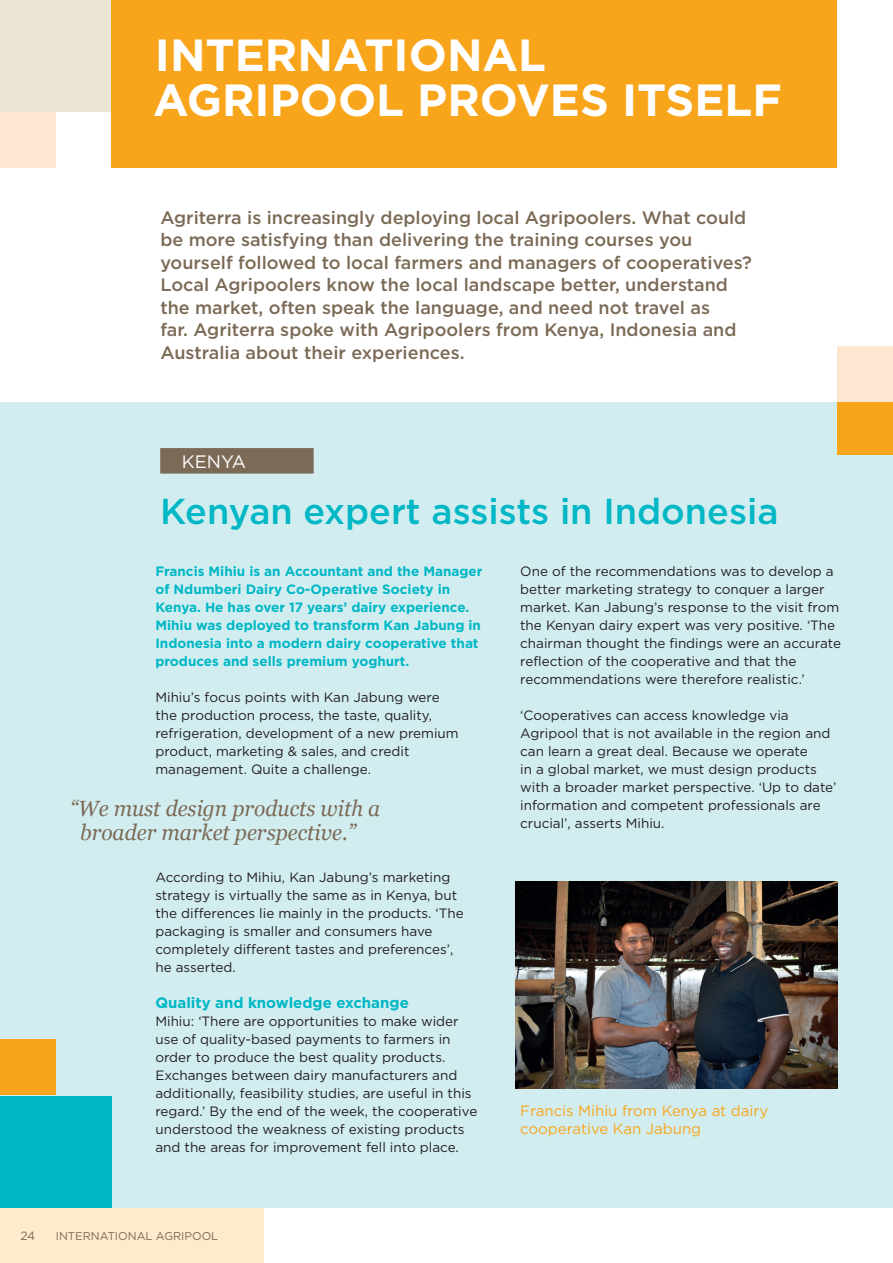
<style>
.page{position:relative;width:893px;height:1263px;background:#fff}
.page>*{position:absolute;margin:0;border:0;box-sizing:border-box;transform-origin:0 0}
.t1{font:700 45px/45px "Gotham";color:#fff}
.t2{font:500 36px "Gotham";color:#00b7c5}
.t3{font:italic 22.05px/24px "Georgia";color:#7b6a56;scale:.95 1}
.t4{font:500 18px/22.5px "Gotham";color:#7b6a56}
.t5{font:18px "Gotham";color:#fff}
.t6{font:15px/18px "Gotham";color:#f9a51b}
.t7{font:700 15px "Gotham";color:#00b7c5}
.t8{font:13.5px/18px "Gotham";color:#231f20}
.t9{font:700 13.5px/18px "Gotham";color:#00b7c5}
.t10{font:12px "Gotham";color:#7b6a56}
.t11{font:11.25px "Gotham";color:#7b6a56}
</style>
<div class="page">
<div style="left:0;top:1207px;width:264px;height:56px;background:#feeacc"></div>
<div style="left:0;top:402px;width:893px;height:805px;background:#d2edf0"></div>
<div style="left:0;top:112px;width:56px;height:55px;background:#fee6d1"></div>
<div style="left:0;top:1095px;width:112px;height:112px;background:#00b7c5"></div>
<div style="left:0;top:0;width:113px;height:112px;background:#ece6d7"></div>
<div style="left:112px;top:0;width:725px;height:167px;background:#f9a51b"></div>
<div style="left:837px;top:402px;width:56px;height:53px;background:#f9a51b"></div>
<div style="left:0;top:1039px;width:55px;height:56px;background:#f9a51b"></div>
<div style="left:837px;top:346px;width:56px;height:56px;background:#fee6d1"></div>
<img style="left:516px;top:881px;width:321px;height:207px">
<div style="left:160px;top:448px;width:154px;height:26px;background:#7b6a56"></div>
<h1 class="t1" style="left:153px;top:32px;width:630px">INTERNATIONAL<br>AGRIPOOL PROVES ITSELF</h1>
<p class="t4" style="left:160px;top:206px;width:593px">Agriterra is increasingly deploying local Agripoolers. What could be more satisfying than delivering the training courses you yourself followed to local farmers and managers of cooperatives?<br>Local Agripoolers know the local landscape better, understand the market, often speak the language, and need not travel as<br>far. Agriterra spoke with Agripoolers from Kenya, Indonesia and Australia about their experiences.</p>
<h3 class="t5" style="left:182px;top:452px;width:66px">KENYA</h3>
<h2 class="t2" style="left:160px;top:488px;width:620px">Kenyan expert assists in Indonesia</h2>
<p class="t8" style="left:520px;top:562px;width:322px">One of the recommendations was to develop a better marketing strategy to conquer a larger market. Kan Jabung’s response to the visit from the Kenyan dairy expert was very positive. ‘The chairman thought the findings were an accurate reflection of the cooperative and that the recommendations were therefore realistic.’</p>
<p class="t8" style="left:520px;top:706px;width:318px">‘Cooperatives can access knowledge via Agripool that is not available in the region and can learn a great deal. Because we operate<br>in a global market, we must design products with a broader market perspective. ‘Up to date’ information and competent professionals are crucial’, asserts Mihiu.</p>
<p class="t9" style="left:155px;top:562px;width:329px">Francis Mihiu is an Accountant and the Manager of Ndumberi Dairy Co-Operative Society in Kenya. He has over 17 years’ dairy experience.<br>Mihiu was deployed to transform Kan Jabung in Indonesia into a modern dairy cooperative that produces and sells premium yoghurt.</p>
<p class="t8" style="left:155px;top:688px;width:305px">Mihiu’s focus points with Kan Jabung were the production process, the taste, quality, refrigeration, development of a new premium product, marketing &amp; sales, and credit management. Quite a challenge.</p>
<h3 class="t3" style="left:80px;top:796px;width:318px;text-indent:-10px">“We must design products with a broader market perspective.”</h3>
<p class="t8" style="left:155px;top:868px;width:310px">According to Mihiu, Kan Jabung’s marketing strategy is virtually the same as in Kenya, but the differences lie mainly in the products. ‘The packaging is smaller and consumers have completely different tastes and preferences’, he asserted.</p>
<p class="t7" style="left:155px;top:993px;width:255px">Quality and knowledge exchange</p>
<p class="t8" style="left:155px;top:1012px;width:323px">Mihiu: ‘There are opportunities to make wider use of quality-based payments to farmers in order to produce the best quality products.<br>Exchanges between dairy manufacturers and additionally, feasibility studies, are useful in this regard.’ By the end of the week, the cooperative understood the weakness of existing products and the areas for improvement fell into place.</p>
<p class="t10" style="left:20px;top:1229px;width:16px">24</p>
<p class="t11" style="left:56px;top:1230px;width:164px">INTERNATIONAL AGRIPOOL</p>
<p class="t6" style="left:520px;top:1101px;width:250px">Francis Mihiu from Kenya at dairy cooperative Kan Jabung</p>
</div>
